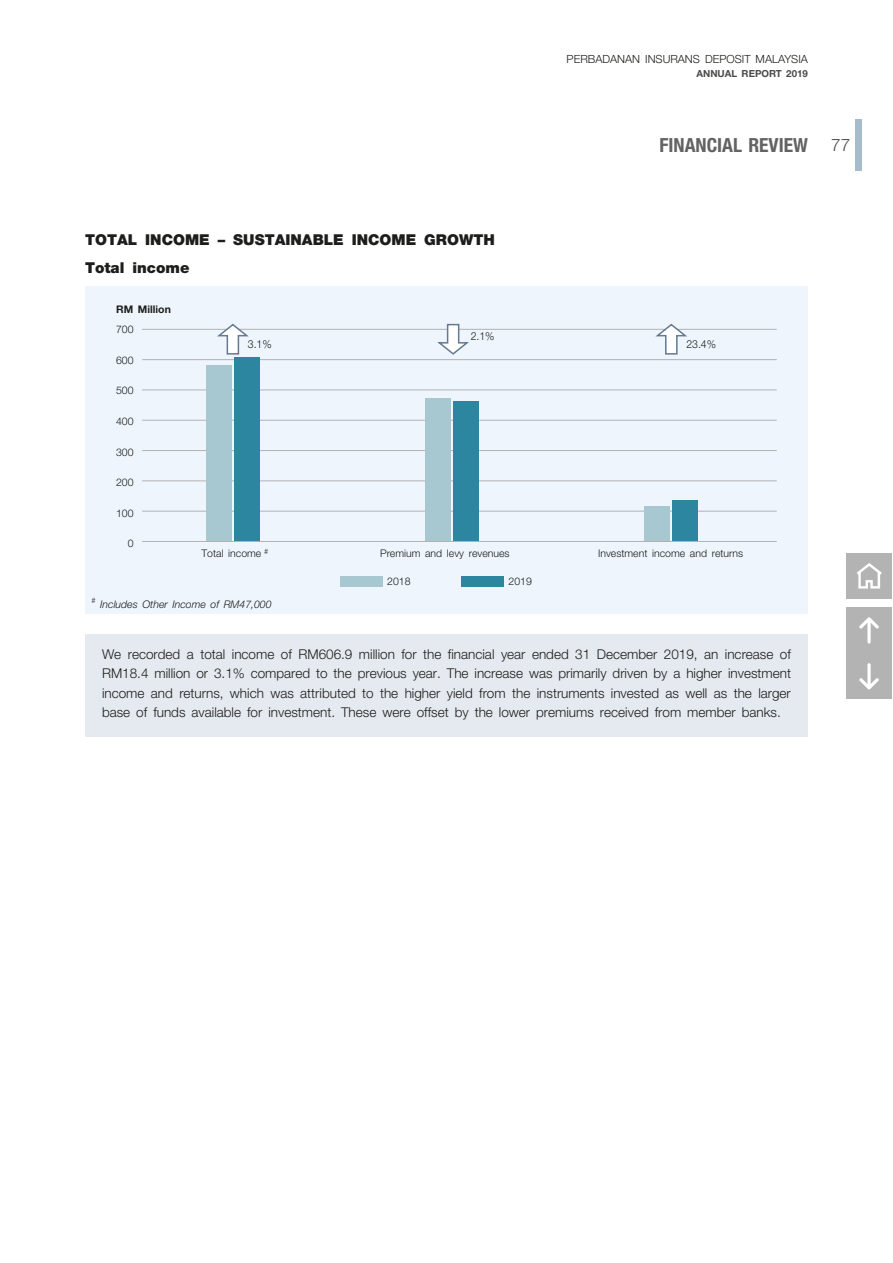
<style>
.page{position:relative;width:893px;height:1263px;background:#fff}
.page>*{position:absolute;margin:0;border:0;box-sizing:border-box;transform-origin:0 0}
.t1{font:700 condensed 19.5px "Helvetica Neue LT Std";color:#646363}
.t2{font:900 15px/28.5px "Helvetica Neue LT Std";color:#1d1d1b}
.t3{font:300 13.5px/19.5px "Helvetica Neue LT Std";color:#1d1d1b;text-align:justify}
.t4{font:300 11.25px "Helvetica Neue LT Std";color:#1d1d1b}
.t5{font:300 11.1px "Helvetica Neue LT Std";color:#1d1d1b;scale:.95 1}
.t6{font:300 10.5px "Helvetica Neue LT Std";color:#1d1d1b}
.t7{font:italic 300 10.5px "Helvetica Neue LT Std";color:#1d1d1b}
.t8{font:700 10.5px "Helvetica Neue LT Std";color:#1d1d1b}
.t9{font:700 9.75px "Helvetica Neue LT Std";color:#4a4a49}
.s1{font-weight:300;font-stretch:normal;font-size:17.25px;color:#4a4a49}
</style>
<div class="page">
<div style="left:855px;top:119px;width:7px;height:51px;background:#a6bbcb"></div>
<div style="left:846px;top:553px;width:46px;height:46px;background:#b3b3b3"></div>
<svg style="left:857px;top:563px;width:25px;height:26px"></svg>
<div style="left:846px;top:653px;width:46px;height:46px;background:#b3b3b3"></div>
<svg style="left:859px;top:663px;width:20px;height:27px"></svg>
<div style="left:846px;top:607px;width:46px;height:46px;background:#b3b3b3"></div>
<svg style="left:859px;top:617px;width:20px;height:26px"></svg>
<div style="left:85px;top:634px;width:723px;height:103px;background:#e5eaf0"></div>
<div style="left:85px;top:286px;width:723px;height:327px;background:#eef5fc"></div>
<hr style="left:142px;top:329px;width:635px;height:1px;background:#b3b2b2">
<hr style="left:142px;top:359px;width:635px;height:1px;background:#b3b2b2">
<hr style="left:142px;top:390px;width:635px;height:1px;background:#b3b2b2">
<hr style="left:142px;top:420px;width:635px;height:1px;background:#b3b2b2">
<hr style="left:142px;top:450px;width:635px;height:1px;background:#b3b2b2">
<hr style="left:142px;top:480px;width:635px;height:1px;background:#b3b2b2">
<hr style="left:142px;top:511px;width:635px;height:1px;background:#b3b2b2">
<svg style="left:215px;top:323px;width:34px;height:32px"></svg>
<svg style="left:653px;top:323px;width:34px;height:32px"></svg>
<svg style="left:437px;top:323px;width:34px;height:32px"></svg>
<div style="left:235px;top:358px;width:25px;height:184px;background:#2d869f"></div>
<div style="left:454px;top:401px;width:25px;height:141px;background:#2d869f"></div>
<div style="left:673px;top:500px;width:25px;height:42px;background:#2d869f"></div>
<div style="left:206px;top:365px;width:26px;height:177px;background:#a7c7d1"></div>
<div style="left:425px;top:398px;width:26px;height:144px;background:#a7c7d1"></div>
<div style="left:644px;top:506px;width:26px;height:36px;background:#a7c7d1"></div>
<div style="left:340px;top:576px;width:43px;height:11px;background:#a7c7d1"></div>
<div style="left:462px;top:576px;width:42px;height:11px;background:#2d869f"></div>
<hr style="left:142px;top:541px;width:635px;height:1px;background:#b3b2b2">
<p class="t4" style="left:567px;top:52px;width:243px">PERBADANAN INSURANS DEPOSIT MALAYSIA</p>
<p class="t9" style="left:696px;top:67px;width:113px">ANNUAL REPORT 2019</p>
<p class="t2" style="left:85px;top:225px;width:411px">TOTAL INCOME – SUSTAINABLE INCOME GROWTH<br>Total income</p>
<p class="t8" style="left:116px;top:303px;width:56px">RM Million</p>
<h1 class="t1" style="left:659px;top:133px;width:192px">FINANCIAL REVIEW <span class="s1">77</span></h1>
<p class="t6" style="left:116px;top:323px;width:19px">700</p>
<p class="t6" style="left:116px;top:354px;width:19px">600</p>
<p class="t6" style="left:116px;top:384px;width:19px">500</p>
<p class="t6" style="left:116px;top:415px;width:19px">400</p>
<p class="t6" style="left:116px;top:445px;width:19px">300</p>
<p class="t6" style="left:116px;top:476px;width:19px">200</p>
<p class="t6" style="left:116px;top:507px;width:19px">100</p>
<p class="t6" style="left:128px;top:537px;width:7px">0</p>
<p class="t5" style="left:471px;top:329px;width:27px">2.1%</p>
<p class="t5" style="left:248px;top:337px;width:27px">3.1%</p>
<p class="t5" style="left:686px;top:337px;width:33px">23.4%</p>
<p class="t6" style="left:201px;top:547px;width:68px">Total income <sup>#</sup></p>
<p class="t6" style="left:380px;top:547px;width:131px">Premium and levy revenues</p>
<p class="t6" style="left:598px;top:547px;width:147px">Investment income and returns</p>
<p class="t6" style="left:387px;top:574px;width:25px">2018</p>
<p class="t6" style="left:509px;top:574px;width:25px">2019</p>
<p class="t7" style="left:91px;top:597px;width:182px"><sup>#</sup> Includes Other Income of RM47,000</p>
<p class="t3" style="left:102px;top:644px;width:690px">We recorded a total income of RM606.9 million for the financial year ended 31 December 2019, an increase of RM18.4 million or 3.1% compared to the previous year. The increase was primarily driven by a higher investment income and returns, which was attributed to the higher yield from the instruments invested as well as the larger base of funds available for investment. These were offset by the lower premiums received from member banks.</p>
</div>
